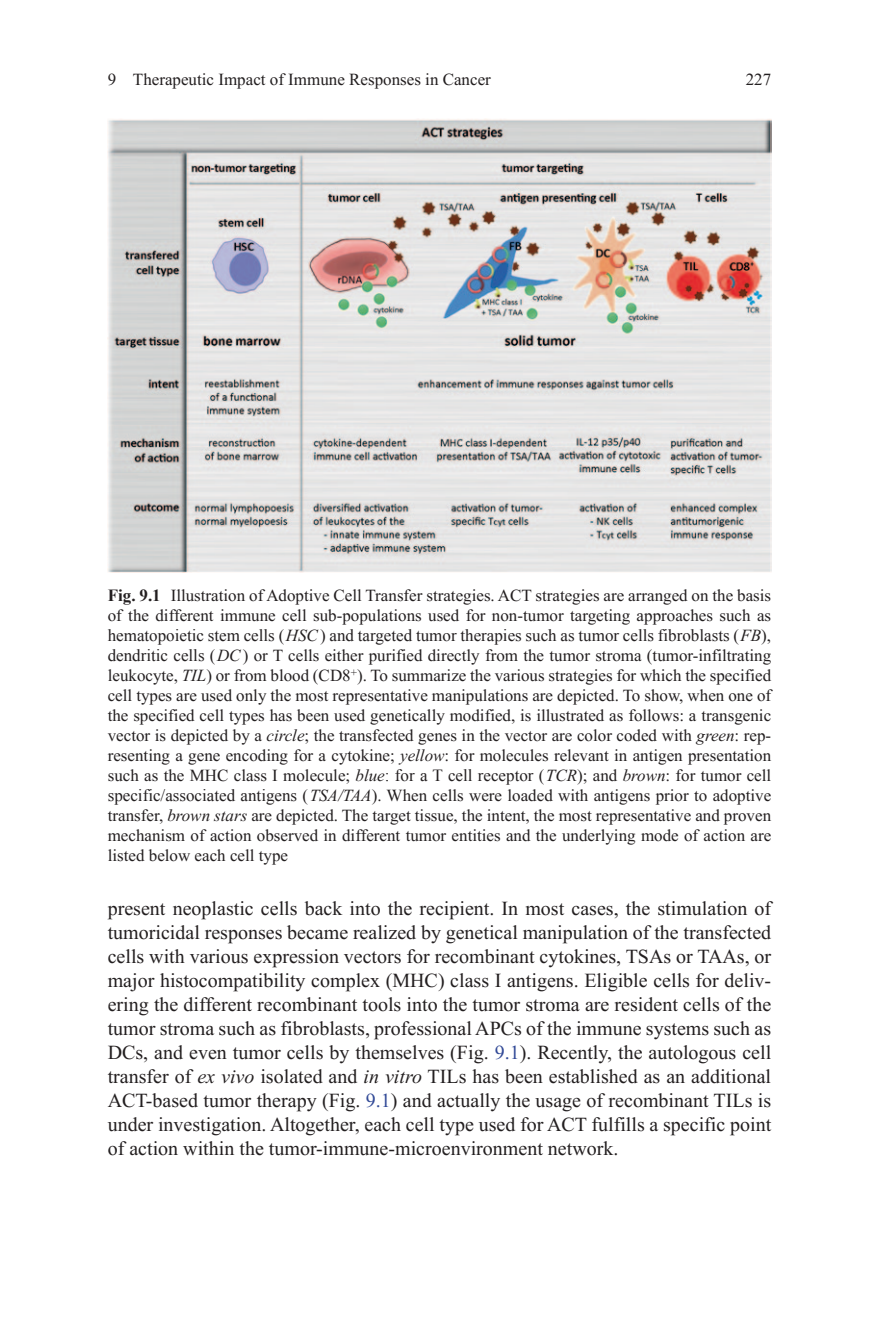
<style>
.page{position:relative;width:879px;height:1333px;background:#fff}
.page>*{position:absolute;margin:0;border:0;box-sizing:border-box;transform-origin:0 0}
.t1{font:20px/24px "Times New Roman";color:#231f20;text-align:justify}
.t2{font:17px/20px "Times New Roman";color:#231f20}
.t3{font:17px "Times New Roman PSMT2";color:#231f20}
.s1{font-family:"Times New Roman PS Bold MT2"}
.s2{font-family:"Times New Roman";font-style:italic}
.s3{font-family:"Times New Roman"}
.s4{font-family:"Times New Roman PSMT2"}
.s5{font-style:italic}
.s6{color:#324a97}
</style>
<div class="page">
<img style="left:108px;top:119px;width:663px;height:453px">
<p class="t2" style="left:108px;top:69px;width:385px">9 Therapeutic Impact of Immune Responses in Cancer</p>
<p class="t2" style="left:746px;top:69px;width:27px">227</p>
<p class="t2" style="left:108px;top:585px;width:665px"><span class="s1">Fig. 9.1</span> Illustration of Adoptive Cell Transfer strategies. ACT strategies are arranged on the basis of the different immune cell sub-populations used for non-tumor targeting approaches such as</p>
<p class="t3" style="left:108px;top:624px;width:665px">hematopoietic stem cells ( <span class="s2">HSC</span>) and targeted tumor therapies such as tumor cells fibroblasts ( <span class="s2">FB</span><span class="s3">),</span></p>
<p class="t2" style="left:108px;top:645px;width:665px;text-align:justify"><span class="s4">dendritic cells (</span> <span class="s5">DC</span>) or T cells either purified directly from the tumor stroma (tumor-infiltrating leukocyte, <span class="s5">TIL</span>) or from blood (CD8<sup>+</sup>). To summarize the various strategies for which the specified cell types are used only the most representative manipulations are depicted. To show, when one of the specified cell types has been used genetically modified, is illustrated as follows: a transgenic vector is depicted by a <span class="s5">circle</span>; the transfected genes in the vector are color coded with <span class="s5">green</span>: rep&shy;resenting a gene encoding for a cytokine; <span class="s5">yellow</span>: for molecules relevant in antigen presentation such as the MHC class I molecule; <span class="s5">blue</span><span class="s4">: for a T cell receptor (</span> <span class="s5">TCR</span>); and <span class="s5">brown</span>: for tumor cell <span class="s4">specific/associated antigens (</span> <span class="s5">TSA/TAA</span>). When cells were loaded with antigens prior to adoptive transfer, <span class="s5">brown stars</span> are depicted. The target tissue, the intent, the most representative and proven mechanism of action observed in different tumor entities and the underlying mode of action are listed below each cell type</p>
<p class="t1" style="left:108px;top:895px;width:665px">present neoplastic cells back into the recipient. In most cases, the stimulation of tumoricidal responses became realized by genetical manipulation of the transfected cells with various expression vectors for recombinant cytokines, TSAs or TAAs, or major histocompatibility complex (MHC) class I antigens. Eligible cells for deliv&shy;ering the different recombinant tools into the tumor stroma are resident cells of the tumor stroma such as fibroblasts, professional APCs of the immune systems such as DCs, and even tumor cells by themselves (Fig. <span class="s6">9.1</span>). Recently, the autologous cell transfer of <span class="s5">ex vivo</span> isolated and <span class="s5">in vitro</span> TILs has been established as an additional ACT-based tumor therapy (Fig. <span class="s6">9.1</span>) and actually the usage of recombinant TILs is under investigation. Altogether, each cell type used for ACT fulfills a specific point of action within the tumor-immune-microenvironment network.</p>
</div>
